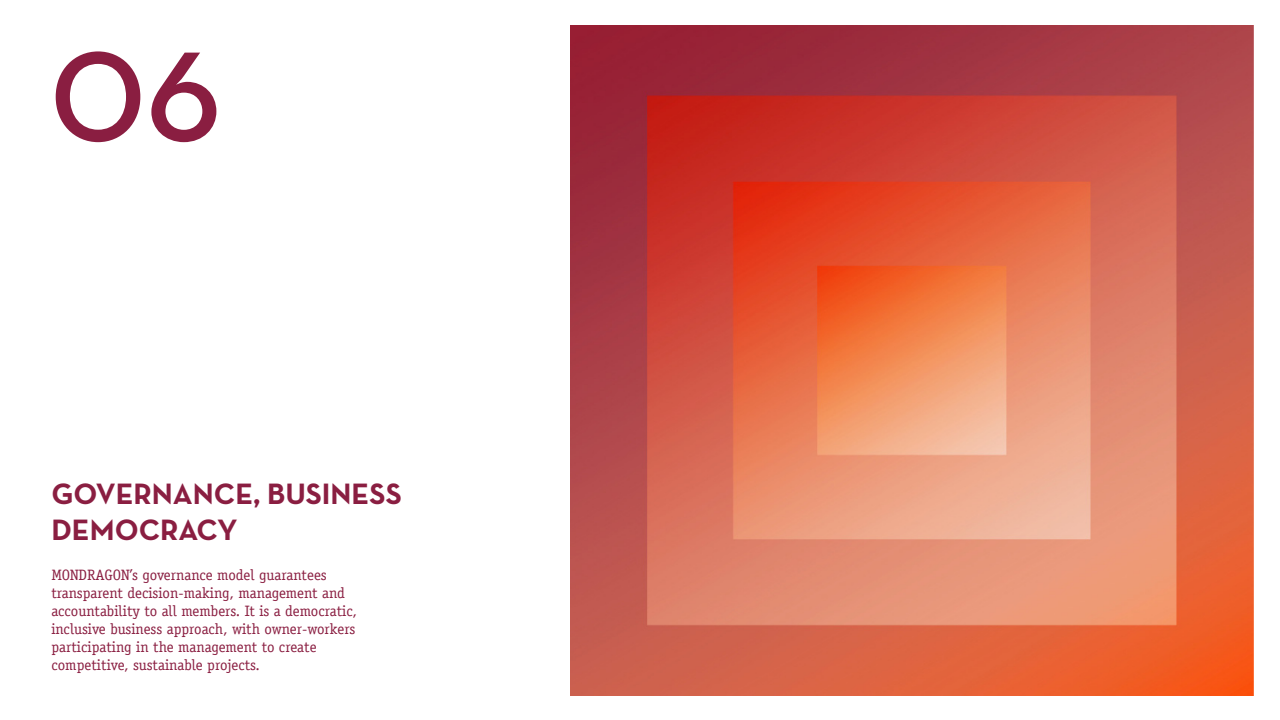
<style>
.page{position:relative;width:1280px;height:720px;background:#fff}
.page>*{position:absolute;margin:0;border:0;box-sizing:border-box;transform-origin:0 0}
.t1{font:130px "Neutra Text Demi Alt";color:#8a1e41}
.t2{font:700 30px/36px "Neutra Text";color:#8a1e41}
.t3{font:15px/18px "Officina Serif LT";color:#8a1e41}
</style>
<div class="page">
<img style="left:570px;top:26px;width:683px;height:670px">
<h1 class="t1" style="left:50px;top:17px;width:173px">06</h1>
<h2 class="t2" style="left:51px;top:475px;width:352px">GOVERNANCE, BUSINESS<br>DEMOCRACY</h2>
<p class="t3" style="left:51px;top:566px;width:307px">MONDRAGON’s governance model guarantees transparent decision-making, management and accountability to all members. It is a democratic, inclusive business approach, with owner-workers participating in the management to create competitive, sustainable projects.</p>
</div>
